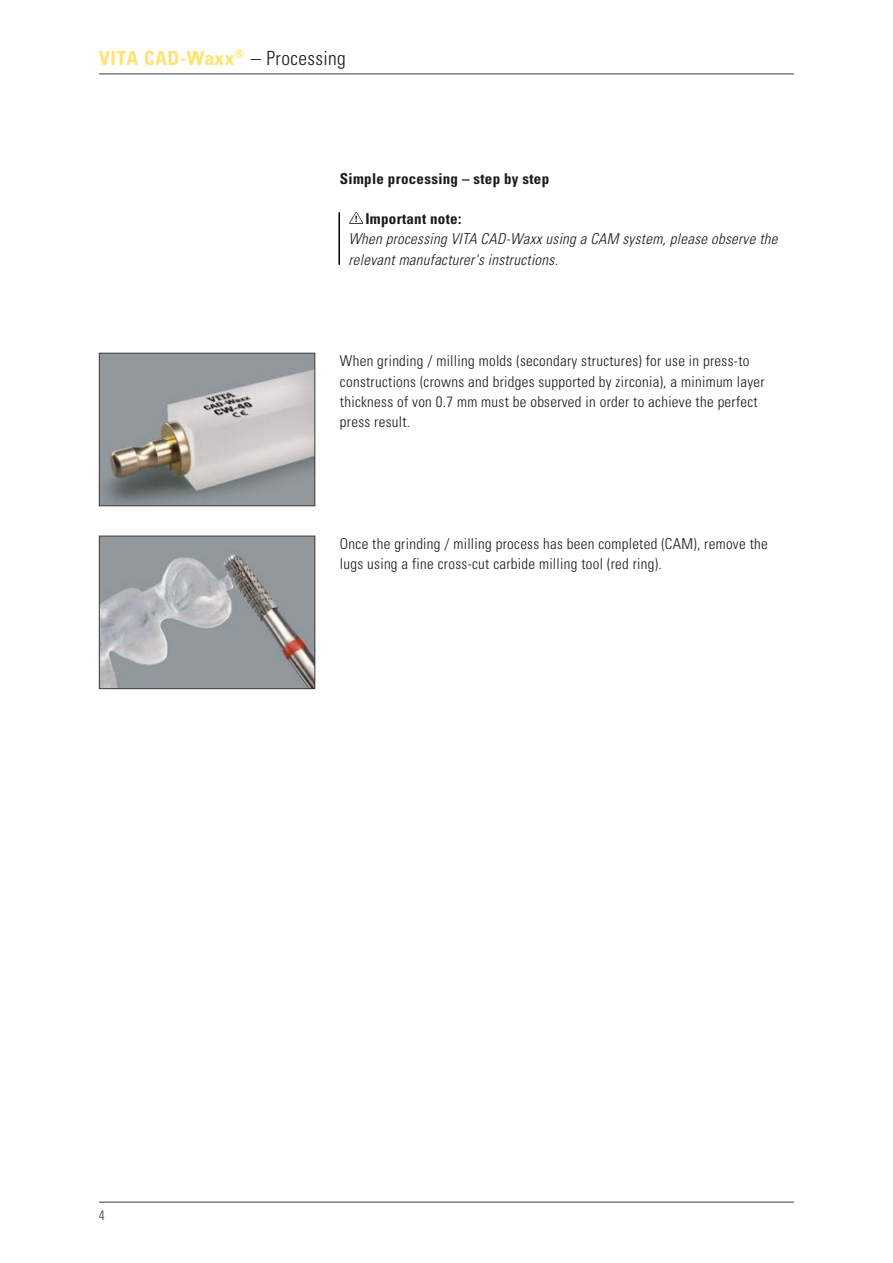
<style>
.page{position:relative;width:893px;height:1263px;background:#fff}
.page>*{position:absolute;margin:0;border:0;box-sizing:border-box;transform-origin:0 0}
.t1{font:700 condensed 19.5px "Univers";letter-spacing:.02em;color:#ffe270}
.t2{font:300 condensed 15px/20.2px "Univers LT";letter-spacing:.02em;color:#1a1a1a}
.t3{font:italic 300 condensed 15px/20.2px "Univers LT";letter-spacing:.02em;color:#1a1a1a}
.t4{font:700 condensed 15px "Univers LT";letter-spacing:.02em;color:#1a1a1a}
.t5{font:300 condensed 13.5px "Univers";color:#3b3b3a}
.s1{font-weight:300;color:#1a1a1a}
</style>
<div class="page">
<hr style="left:99px;top:1202px;width:695px;height:1px;background:#3b3b3a">
<hr style="left:99px;top:74px;width:695px;height:1px;background:#3b3b3a">
<img style="left:101px;top:355px;width:212px;height:149px">
<div style="left:99px;top:353px;width:216px;height:153px;border:1px solid #3b3b3a"></div>
<img style="left:101px;top:538px;width:212px;height:149px">
<div style="left:99px;top:536px;width:216px;height:153px;border:1px solid #3b3b3a"></div>
<svg style="left:349px;top:212px;width:14px;height:12px"></svg>
<hr style="left:338px;top:212px;width:2px;height:53px;background:#000">
<h1 class="t1" style="left:99px;top:46px;width:248px">VITA CAD-Waxx<sup>®</sup> <span class="s1">– Processing</span></h1>
<p class="t4" style="left:340px;top:169px;width:211px">Simple processing – step by step</p>
<p class="t4" style="left:365px;top:209px;width:97px">Important note:</p>
<p class="t3" style="left:348px;top:229px;width:430px">When processing VITA CAD-Waxx using a CAM system, please observe the relevant manufacturer's instructions.</p>
<p class="t2" style="left:340px;top:351px;width:426px">When grinding / milling molds (secondary structures) for use in press-to constructions (crowns and bridges supported by zirconia), a minimum layer thickness of von 0.7 mm must be observed in order to achieve the perfect press result.</p>
<p class="t2" style="left:340px;top:534px;width:429px">Once the grinding / milling process has been completed (CAM), remove the lugs using a fine cross-cut carbide milling tool (red ring).</p>
<p class="t5" style="left:99px;top:1207px;width:7px">4</p>
</div>
